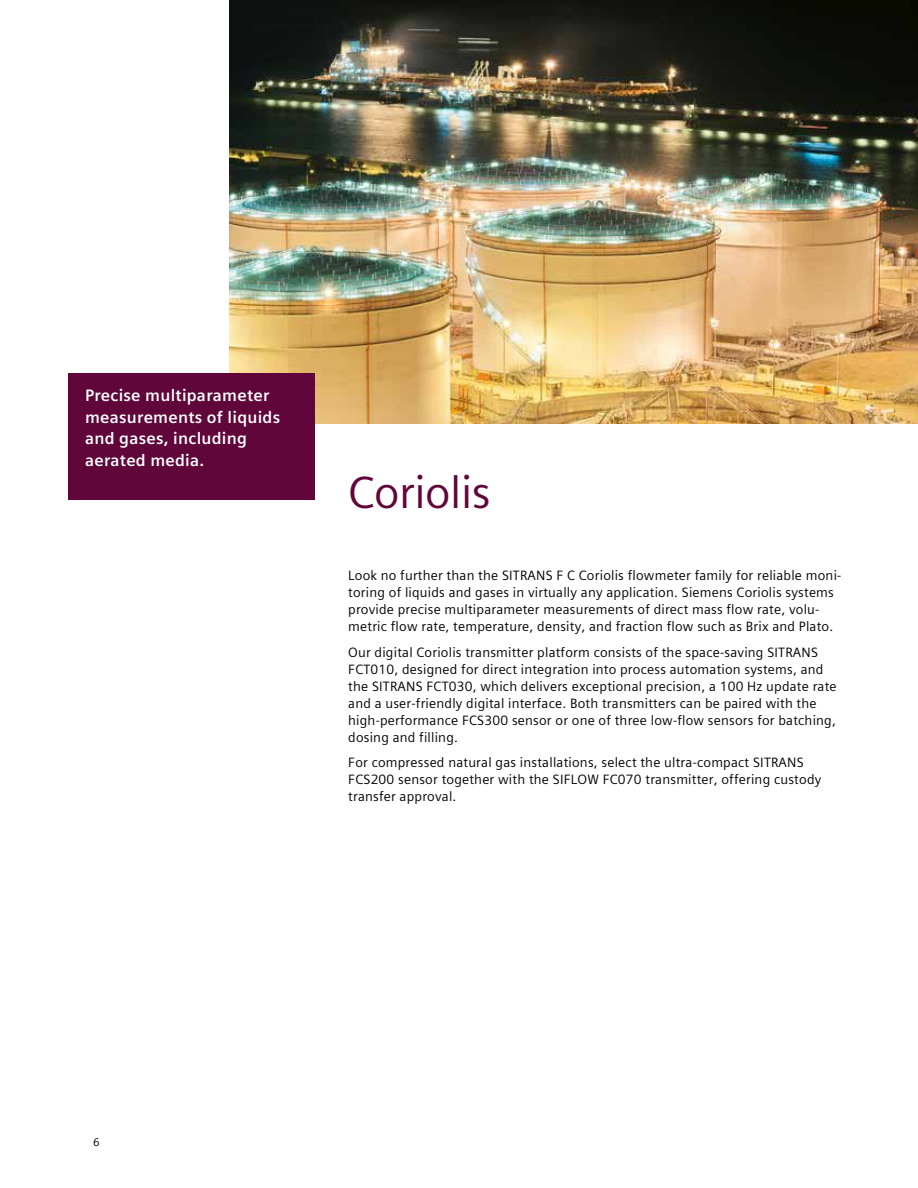
<style>
.page{position:relative;width:918px;height:1188px;background:#fff}
.page>*{position:absolute;margin:0;border:0;box-sizing:border-box;transform-origin:0 0}
.t1{font:45px "Siemens Sans Global";letter-spacing:-.01em;color:#60063a}
.t2{font:700 16.5px/21.5px "Siemens Sans Global";letter-spacing:.015em;color:#fff}
.t3{font:13.5px/17px "Siemens Sans Global";letter-spacing:.015em;color:#000}
.t4{font:11.25px "Siemens Sans Global";color:#000}
</style>
<div class="page">
<img style="left:229px;top:0;width:689px;height:424px">
<div style="left:68px;top:373px;width:246px;height:127px;background:#60063a"></div>
<p class="t2" style="left:85px;top:385px;width:197px">Precise multiparameter measurements of liquids and gases, including aerated media.</p>
<h1 class="t1" style="left:348px;top:458px;width:144px">Coriolis</h1>
<p class="t3" style="left:348px;top:567px;width:495px">Look no further than the SITRANS F C Coriolis flowmeter family for reliable moni&shy;toring of liquids and gases in virtually any application. Siemens Coriolis systems provide precise multiparameter measurements of direct mass flow rate, volu&shy;metric flow rate, temperature, density, and fraction flow such as Brix and Plato.</p>
<p class="t3" style="left:348px;top:644px;width:490px">Our digital Coriolis transmitter platform consists of the space-saving SITRANS FCT010, designed for direct integration into process automation systems, and the SITRANS FCT030, which delivers exceptional precision, a 100 Hz update rate and a user-friendly digital interface. Both transmitters can be paired with the high-performance FCS300 sensor or one of three low-flow sensors for batching, dosing and filling.</p>
<p class="t3" style="left:348px;top:754px;width:475px">For compressed natural gas installations, select the ultra-compact SITRANS<br>FCS200 sensor together with the SIFLOW FC070 transmitter, offering custody transfer approval.</p>
<p class="t4" style="left:93px;top:1134px;width:8px">6</p>
</div>
